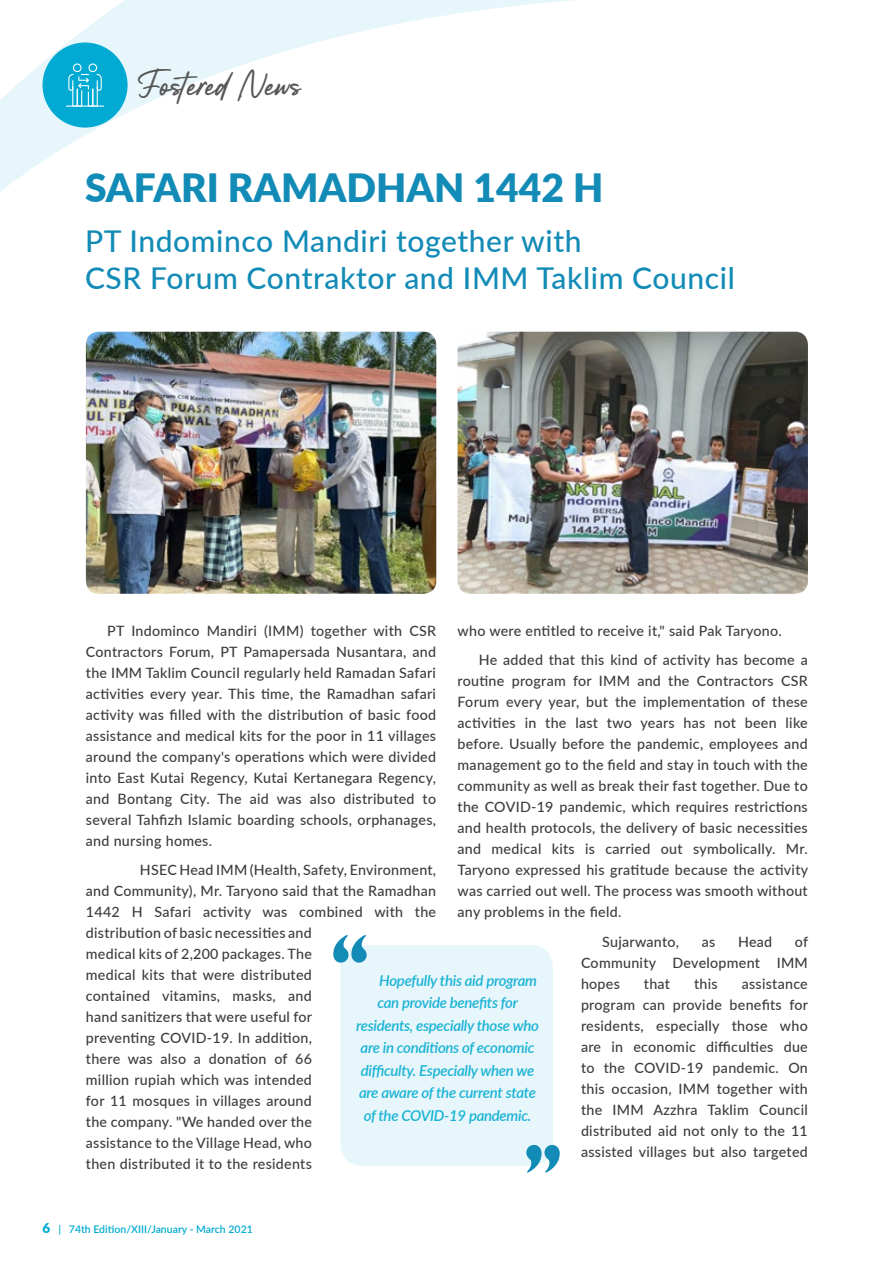
<style>
.page{position:relative;width:893px;height:1263px;background:#fff}
.page>*{position:absolute;margin:0;border:0;box-sizing:border-box;transform-origin:0 0}
.t1{font:42px "Lancaste Script";color:#575756}
.t2{font:900 39px "Lato";color:#138bb7}
.t3{font:500 30px/37.5px "Lato";letter-spacing:.02em;color:#138bb7}
.t4{font:italic 600 15px "Lato";letter-spacing:-.02em;color:#1ab3d6}
.t5{font:500 14.25px/21px "Lato";letter-spacing:.02em;color:#3c3c3b;text-align:justify}
.t6{font:600 10.5px "Lato";color:#00aad2}
.s1{font-weight:900;font-size:13.5px}
</style>
<div class="page">
<svg style="left:0;top:0;width:746px;height:374px"></svg>
<div style="left:43px;top:43px;width:85px;height:85px;background:#00aad2;border-radius:50%"></div>
<div style="left:340px;top:945px;width:213px;height:221px;background:#e6f6fa;border-radius:21px"></div>
<svg style="left:333px;top:935px;width:34px;height:28px"></svg>
<svg style="left:526px;top:1145px;width:34px;height:28px"></svg>
<svg style="left:68px;top:63px;width:34px;height:43px"></svg>
<hr style="left:66px;top:106px;width:38px;height:1px;background:#fff">
<img style="left:86px;top:332px;width:350px;height:262px">
<img style="left:458px;top:332px;width:350px;height:262px">
<h1 class="t1" style="left:138px;top:56px;width:164px">Fostered News</h1>
<h2 class="t2" style="left:85px;top:158px;width:520px">SAFARI RAMADHAN 1442 H</h2>
<h3 class="t3" style="left:85px;top:221px;width:651px">PT Indominco Mandiri together with<br>CSR Forum Contraktor and IMM Taklim Council</h3>
<p class="t5" style="left:86px;top:619px;width:352px;text-indent:21px">PT Indominco Mandiri (IMM) together with CSR Contractors Forum, PT Pamapersada Nusantara, and the IMM Taklim Council regularly held Ramadan Safari activities every year. This time, the Ramadhan safari activity was filled with the distribution of basic food assistance and medical kits for the poor in 11 villages around the company's operations which were divided into East Kutai Regency, Kutai Kertanegara Regency, and Bontang City. The aid was also distributed to several Tahfizh Islamic boarding schools, orphanages, and nursing homes.</p>
<p class="t5" style="left:86px;top:859px;width:352px;text-align:left;text-indent:54px">HSEC Head IMM (Health, Safety, Environment, and Community), Mr. Taryono said that the Ramadhan 1442 H Safari activity was combined with the distribution of basic necessities and<br>medical kits of 2,200 packages. The<br>medical kits that were distributed<br>contained vitamins, masks, and<br>hand sanitizers that were useful for<br>preventing COVID-19. In addition,<br>there was also a donation of 66<br>million rupiah which was intended<br>for 11 mosques in villages around<br>the company. "We handed over the<br>assistance to the Village Head, who<br>then distributed it to the residents</p>
<p class="t5" style="left:479px;top:615px;width:330px;line-height:29.5px;text-indent:-21px">who were entitled to receive it," said Pak Taryono.<br>He added that this kind of activity has become a</p>
<p class="t5" style="left:458px;top:670px;width:352px">routine program for IMM and the Contractors CSR Forum every year, but the implementation of these activities in the last two years has not been like before. Usually before the pandemic, employees and management go to the field and stay in touch with the community as well as break their fast together. Due to the COVID-19 pandemic, which requires restrictions and health protocols, the delivery of basic necessities and medical kits is carried out symbolically. Mr.<br>Taryono expressed his gratitude because the activity was carried out well. The process was smooth without any problems in the field.</p>
<p class="t5" style="left:602px;top:930px;width:78px">Sujarwanto,</p>
<p class="t5" style="left:702px;top:930px;width:15px">as</p>
<p class="t5" style="left:738px;top:930px;width:36px">Head</p>
<p class="t5" style="left:581px;top:930px;width:229px;text-indent:214px">of Community Development IMM hopes</p>
<p class="t4" style="left:379px;top:969px;width:159px">Hopefully this aid program</p>
<p class="t4" style="left:377px;top:992px;width:142px">can provide benefits for</p>
<p class="t4" style="left:356px;top:1014px;width:184px">residents, especially those who</p>
<p class="t4" style="left:361px;top:1037px;width:175px">are in conditions of economic</p>
<p class="t4" style="left:361px;top:1059px;width:175px">difficulty. Especially when we</p>
<p class="t4" style="left:359px;top:1082px;width:178px">are aware of the current state</p>
<p class="t4" style="left:364px;top:1104px;width:169px">of the COVID-19 pandemic.</p>
<p class="t5" style="left:644px;top:972px;width:28px">that</p>
<p class="t5" style="left:694px;top:972px;width:25px">this</p>
<p class="t5" style="left:581px;top:972px;width:229px;text-indent:161px">assistance program can provide benefits for residents, especially those who are in economic difficulties due to the COVID-19 pandemic. On this occasion, IMM together with the IMM Azzhra Taklim Council distributed aid not only to the 11 assisted villages but also targeted</p>
<p class="t6" style="left:43px;top:1222px;width:212px"><span class="s1">6</span> | 74th Edition/XIII/January - March 2021</p>
</div>
